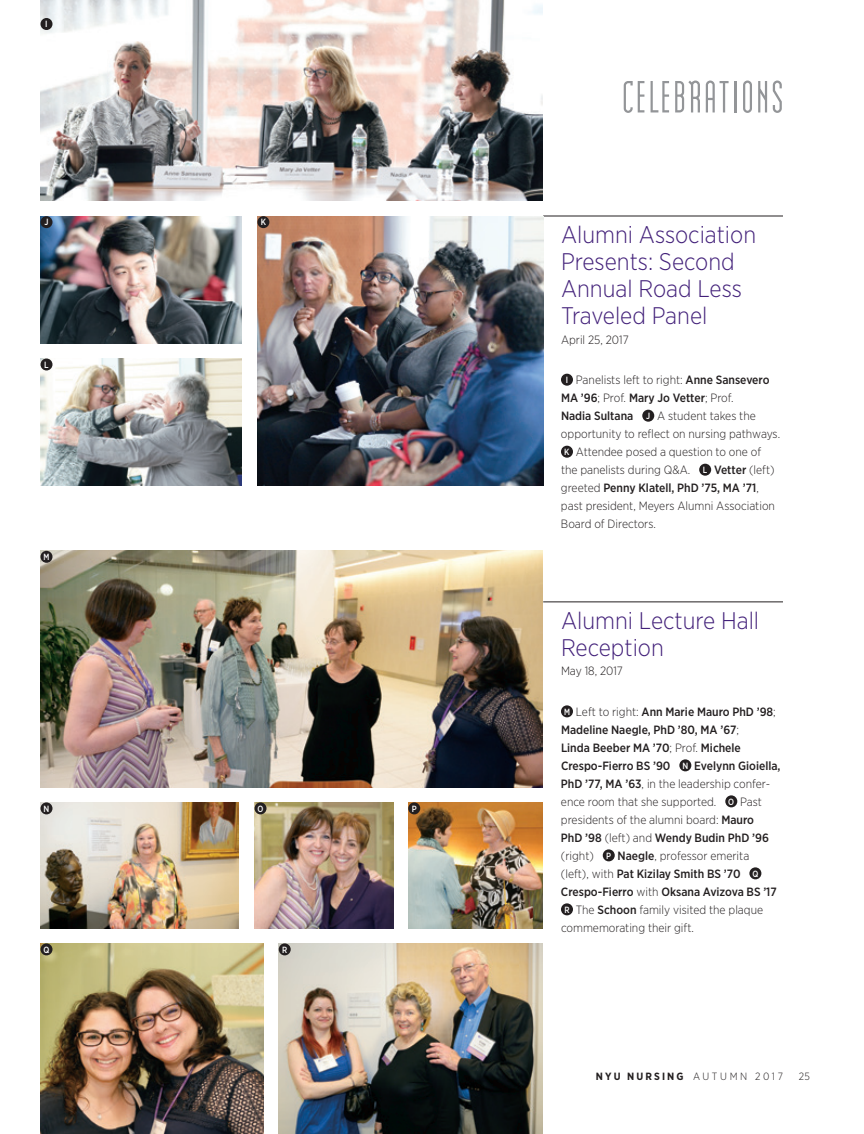
<style>
.page{position:relative;width:864px;height:1134px;background:#fff}
.page>*{position:absolute;margin:0;border:0;box-sizing:border-box;transform-origin:0 0}
.t1{font:54px "Modula";letter-spacing:.03em;color:#939598}
.t2{font:300 24px/27px "Gotham Narrow";color:#43217a}
.t3{font:500 12px/18px "Gotham Narrow";color:#231f20}
.t4{font:300 12px/18px "Gotham Narrow";color:#231f20}
.t5{font:700 10.5px "Gotham Narrow";letter-spacing:.2em;color:#231f20}
.t6{font:300 10.5px "Gotham Narrow";color:#231f20}
.t7{font:500 9px "Gotham Narrow";color:#fff;scale:.95 1}
.t8{font:500 9px "Gotham Narrow";color:#fff;scale:.92 1}
.t9{font:500 9px "Gotham Narrow";color:#fff;scale:.88 1}
.s1{font-weight:500;font-size:9px;color:#fff}
.s2{font-weight:500}
.s3{font-size:9px;color:#fff}
.s4{font-weight:300}
</style>
<div class="page">
<hr style="left:543px;top:216px;width:240px;height:1px;background:#231f20">
<hr style="left:543px;top:602px;width:240px;height:1px;background:#231f20">
<div style="left:561px;top:374px;width:12px;height:12px;background:#231f20;border-radius:50%"></div>
<div style="left:642px;top:410px;width:12px;height:12px;background:#231f20;border-radius:50%"></div>
<div style="left:561px;top:446px;width:12px;height:12px;background:#231f20;border-radius:50%"></div>
<div style="left:699px;top:464px;width:12px;height:12px;background:#231f20;border-radius:50%"></div>
<img style="left:40px;top:358px;width:201px;height:128px">
<img style="left:40px;top:0;width:503px;height:201px">
<img style="left:257px;top:216px;width:286px;height:270px">
<img style="left:40px;top:216px;width:201px;height:128px">
<img style="left:40px;top:551px;width:503px;height:236px">
<img style="left:408px;top:802px;width:135px;height:126px">
<img style="left:40px;top:943px;width:224px;height:191px">
<img style="left:279px;top:943px;width:264px;height:191px">
<img style="left:40px;top:802px;width:199px;height:126px">
<img style="left:255px;top:802px;width:138px;height:126px">
<div style="left:561px;top:705px;width:12px;height:12px;background:#231f20;border-radius:50%"></div>
<div style="left:679px;top:759px;width:12px;height:12px;background:#231f20;border-radius:50%"></div>
<div style="left:725px;top:795px;width:12px;height:12px;background:#231f20;border-radius:50%"></div>
<div style="left:603px;top:849px;width:12px;height:12px;background:#231f20;border-radius:50%"></div>
<div style="left:749px;top:867px;width:12px;height:12px;background:#231f20;border-radius:50%"></div>
<div style="left:561px;top:903px;width:12px;height:12px;background:#231f20;border-radius:50%"></div>
<div style="left:40px;top:18px;width:12px;height:12px;background:#231f20;border-radius:50%"></div>
<div style="left:40px;top:216px;width:12px;height:12px;background:#231f20;border-radius:50%"></div>
<div style="left:40px;top:358px;width:12px;height:12px;background:#231f20;border-radius:50%"></div>
<div style="left:257px;top:216px;width:12px;height:12px;background:#231f20;border-radius:50%"></div>
<div style="left:40px;top:551px;width:12px;height:12px;background:#231f20;border-radius:50%"></div>
<div style="left:40px;top:802px;width:12px;height:12px;background:#231f20;border-radius:50%"></div>
<div style="left:255px;top:802px;width:12px;height:12px;background:#231f20;border-radius:50%"></div>
<div style="left:408px;top:802px;width:12px;height:12px;background:#231f20;border-radius:50%"></div>
<div style="left:40px;top:943px;width:12px;height:12px;background:#231f20;border-radius:50%"></div>
<div style="left:279px;top:943px;width:12px;height:12px;background:#231f20;border-radius:50%"></div>
<p class="t7" style="left:45px;top:18px;width:4px">I</p>
<p class="t7" style="left:44px;top:216px;width:6px">J</p>
<p class="t7" style="left:44px;top:359px;width:6px">L</p>
<p class="t9" style="left:44px;top:551px;width:8px">M</p>
<p class="t7" style="left:261px;top:216px;width:7px">K</p>
<p class="t7" style="left:44px;top:803px;width:8px">N</p>
<p class="t8" style="left:258px;top:803px;width:8px">O</p>
<p class="t7" style="left:412px;top:803px;width:7px">P</p>
<p class="t8" style="left:44px;top:944px;width:8px">Q</p>
<p class="t8" style="left:282px;top:944px;width:7px">R</p>
<h1 class="t1" style="left:621px;top:74px;width:164px">CELEBRATIONS</h1>
<h2 class="t2" style="left:561px;top:221px;width:197px">Alumni Association<br>Presents: Second<br>Annual Road Less<br>Traveled Panel</h2>
<p class="t4" style="left:561px;top:330px;width:69px">April 25, 2017</p>
<p class="t4" style="left:561px;top:371px;width:221px;text-indent:5px"><span class="s1">I</span> Panelists left to right: <span class="s2">Anne Sansevero MA ’96</span>; Prof. <span class="s2">Mary Jo Vetter</span>; Prof.<br><span class="s2">Nadia Sultana</span> <span class="s1">J</span> A student takes the opportunity to reflect on nursing pathways.<br><span class="s1">K</span> Attendee posed a question to one of<br>the panelists during Q&amp;A. <span class="s1">L</span> <span class="s2">Vetter</span> (left) greeted <span class="s2">Penny Klatell, PhD ’75, MA ’71</span>, past president, Meyers Alumni Association Board of Directors.</p>
<h2 class="t2" style="left:561px;top:606px;width:200px">Alumni Lecture Hall<br>Reception</h2>
<p class="t4" style="left:561px;top:662px;width:63px">May 18, 2017</p>
<p class="t3" style="left:561px;top:703px;width:221px"><span class="s3">M</span> <span class="s4">Left to right:</span> Ann Marie Mauro PhD ’98<span class="s4">; </span>Madeline Naegle, PhD ’80, MA ’67<span class="s4">;<br></span>Linda Beeber MA ’70<span class="s4">; Prof.</span> Michele Crespo-Fierro BS ’90 <span class="s3">N</span> Evelynn Gioiella, PhD ’77, MA ’63<span class="s4">, in the leadership confer&shy;ence room that she supported.</span> <span class="s3">O</span> <span class="s4">Past presidents of the alumni board:</span> Mauro<br>PhD ’98 <span class="s4">(left) and</span> Wendy Budin PhD ’96 <span class="s4">(right)</span> <span class="s3">P</span> Naegle<span class="s4">, professor emerita<br>(left), with</span> Pat Kizilay Smith BS ’70 <span class="s3">Q </span>Crespo-Fierro <span class="s4">with</span> Oksana Avizova BS ’17<br><span class="s3">R</span> <span class="s4">The</span> Schoon <span class="s4">family visited the plaque commemorating their gift.</span></p>
<p class="t5" style="left:596px;top:1070px;width:189px">NYU NURSING <span class="s4">AUTUMN 2017</span></p>
<p class="t6" style="left:799px;top:1070px;width:13px">25</p>
</div>
